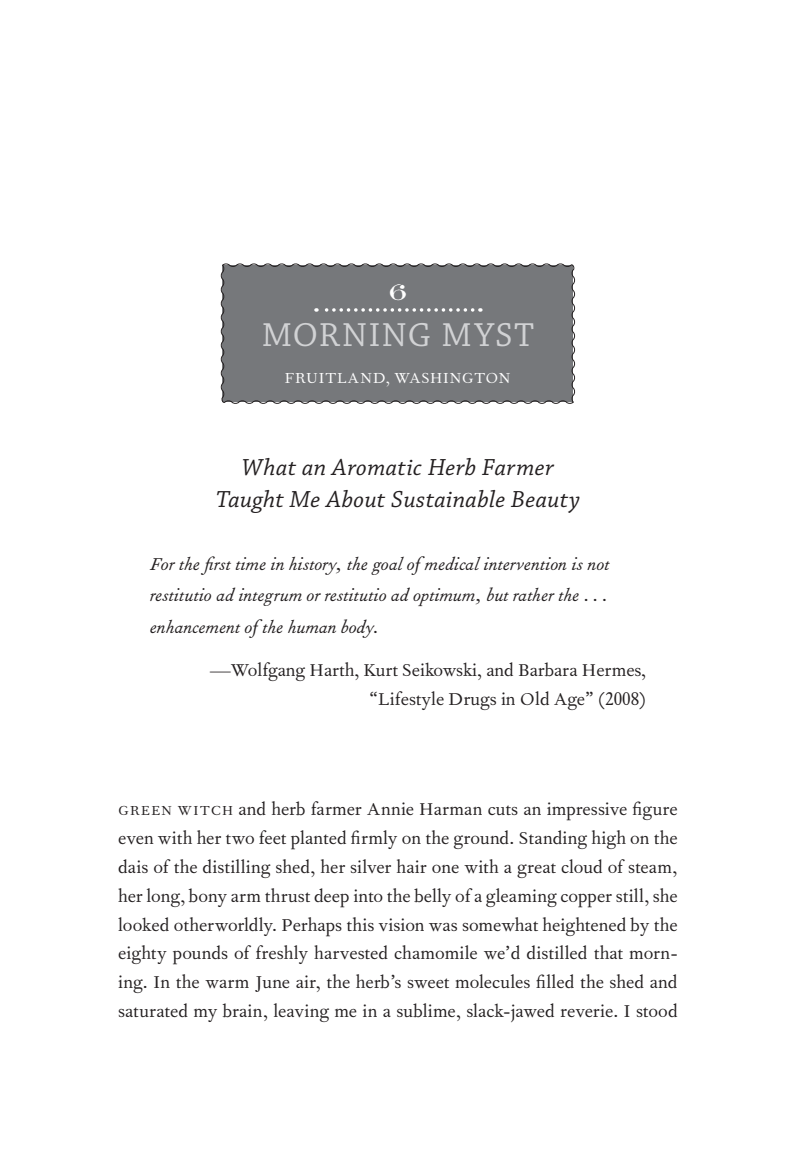
<style>
.page{position:relative;width:788px;height:1166px;background:#fff}
.page>*{position:absolute;margin:0;border:0;box-sizing:border-box;transform-origin:0 0}
.t1{font:35px "Chaparral Pro";letter-spacing:.045em;color:#d1d2d4}
.t2{font:italic 24.5px/31.5px "Chaparral Pro";letter-spacing:.015em;color:#231f20;text-align:center}
.t3{font:21px "Archive Lightface Extended";color:#fff}
.t4{font:20.65px/28.9px "Fournier MT Std";color:#231f20;text-align:right}
.t5{font:italic 20.65px/31.5px "Fournier MT Std";color:#231f20;text-align:justify}
.t6{font:17.5px "Fournier MT Std";letter-spacing:.25em;color:#fff}
.s1{font-size:15.75px}
</style>
<div class="page">
<div style="left:220px;top:263px;width:356px;height:141px;background:#76787b"></div>
<svg style="left:316px;top:308px;width:156px;height:4px"></svg>
<p class="t3" style="left:389px;top:281px;width:19px">6</p>
<h1 class="t1" style="left:262px;top:316px;width:253px">MORNING MYST</h1>
<p class="t6" style="left:285px;top:366px;width:228px">Fruitland, Washington</p>
<p class="t2" style="left:216px;top:452px;width:366px">What an Aromatic Herb Farmer<br>Taught Me About Sustainable Beauty</p>
<p class="t5" style="left:150px;top:548px;width:461px">For the first time in history, the goal of medical intervention is not restitutio ad integrum or restitutio ad optimum, but rather the . . . enhancement of the human body.</p>
<p class="t4" style="left:210px;top:655px;width:437px">—-Wolfgang Harth, Kurt Seikowski, and Barbara Hermes, “Lifestyle Drugs in Old Age” (2008)</p>
<p class="t4" style="left:118px;top:794px;width:561px;text-align:justify"><span class="s1">Green witc h</span> and herb farmer Annie Harman cuts an impressive figure even with her two feet planted firmly on the ground. Standing high on the dais of the distilling shed, her silver hair one with a great cloud of steam, her long, bony arm thrust deep into the belly of a gleaming copper still, she looked otherworldly. Perhaps this vision was somewhat heightened by the eighty pounds of freshly harvested chamomile we’d distilled that morn&shy;ing. In the warm June air, the herb’s sweet molecules filled the shed and saturated my brain, leaving me in a sublime, slack-jawed reverie. I stood</p>
</div>
